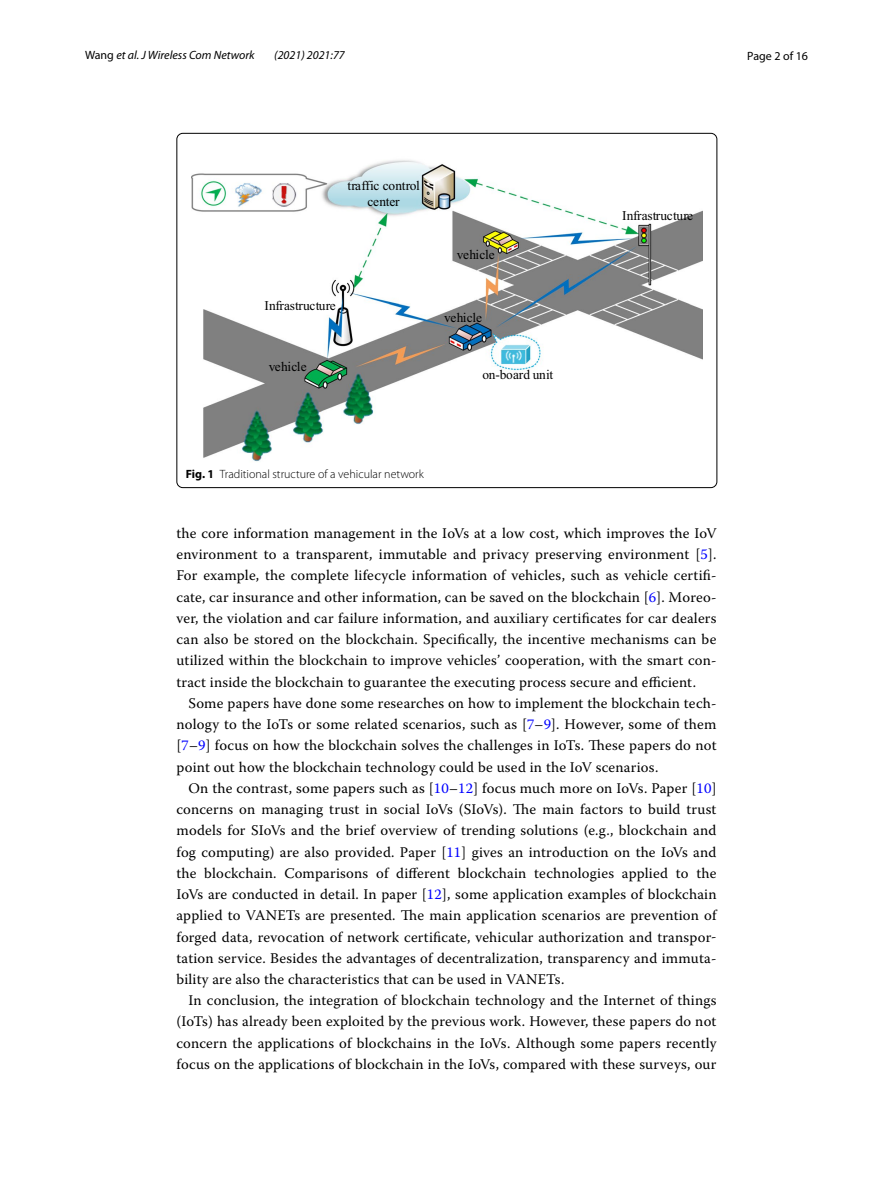
<style>
.page{position:relative;width:893px;height:1187px;background:#fff}
.page>*{position:absolute;margin:0;border:0;box-sizing:border-box;transform-origin:0 0}
.t1{font:14.7px/21.3px "Warnock Pro";letter-spacing:.015em;color:#000;text-align:justify}
.t2{font:13.35px/15.8px "Times New Roman";letter-spacing:-.03em;color:#000;text-align:center}
.t3{font:13.35px "Times New Roman";letter-spacing:-.01em;color:#000}
.t4{font:300 12px "Myriad Pro";color:#000}
.t5{font:italic 12px "Myriad Pro";color:#000}
.t6{font:12px "Myriad Pro";color:#000}
.s1{font-style:normal}
.s2{font-weight:700}
.s3{color:#00f}
</style>
<div class="page">
<img style="left:192px;top:160px;width:510px;height:302px">
<p class="t5" style="left:85px;top:48px;width:171px"><span class="s1">Wang</span> et al. J Wireless Com Network</p>
<p class="t5" style="left:274px;top:48px;width:72px">(2021) 2021:77</p>
<p class="t6" style="left:747px;top:48px;width:62px">Page 2 of 16</p>
<p class="t2" style="left:347px;top:177px;width:74px">traffic control center</p>
<p class="t2" style="left:264px;top:297px;width:73px">Infrastructure</p>
<p class="t3" style="left:269px;top:357px;width:40px">vehicle</p>
<p class="t3" style="left:457px;top:245px;width:40px">vehicle</p>
<p class="t3" style="left:444px;top:308px;width:40px">vehicle</p>
<p class="t2" style="left:482px;top:366px;width:72px">on-board unit</p>
<p class="t4" style="left:186px;top:467px;width:240px"><span class="s2">Fig. 1</span> Traditional structure of a vehicular network</p>
<p class="t2" style="left:622px;top:207px;width:72px">Infrastructure</p>
<p class="t1" style="left:176px;top:522px;width:542px">the core information management in the IoVs at a low cost, which improves the IoV environment to a transparent, immutable and privacy preserving environment [<span class="s3">5</span>].<br>For example, the complete lifecycle information of vehicles, such as vehicle certifi&shy;cate, car insurance and other information, can be saved on the blockchain [<span class="s3">6</span>]. Moreo&shy;ver, the violation and car failure information, and auxiliary certificates for car dealers can also be stored on the blockchain. Specifically, the incentive mechanisms can be utilized within the blockchain to improve vehicles’ cooperation, with the smart con&shy;tract inside the blockchain to guarantee the executing process secure and efficient.</p>
<p class="t1" style="left:176px;top:692px;width:542px;text-indent:12px">Some papers have done some researches on how to implement the blockchain tech&shy;nology to the IoTs or some related scenarios, such as [<span class="s3">7</span>–<span class="s3">9</span>]. However, some of them [<span class="s3">7</span>–<span class="s3">9</span>] focus on how the blockchain solves the challenges in IoTs. These papers do not point out how the blockchain technology could be used in the IoV scenarios.</p>
<p class="t1" style="left:176px;top:777px;width:542px;text-indent:12px">On the contrast, some papers such as [<span class="s3">10</span>–<span class="s3">12</span>] focus much more on IoVs. Paper [<span class="s3">10</span>] concerns on managing trust in social IoVs (SIoVs). The main factors to build trust models for SIoVs and the brief overview of trending solutions (e.g., blockchain and fog computing) are also provided. Paper [<span class="s3">11</span>] gives an introduction on the IoVs and the blockchain. Comparisons of different blockchain technologies applied to the IoVs are conducted in detail. In paper [<span class="s3">12</span>], some application examples of blockchain applied to VANETs are presented. The main application scenarios are prevention of forged data, revocation of network certificate, vehicular authorization and transpor&shy;tation service. Besides the advantages of decentralization, transparency and immuta&shy;bility are also the characteristics that can be used in VANETs.</p>
<p class="t1" style="left:176px;top:989px;width:542px;text-indent:12px">In conclusion, the integration of blockchain technology and the Internet of things (IoTs) has already been exploited by the previous work. However, these papers do not concern the applications of blockchains in the IoVs. Although some papers recently focus on the applications of blockchain in the IoVs, compared with these surveys, our</p>
</div>
